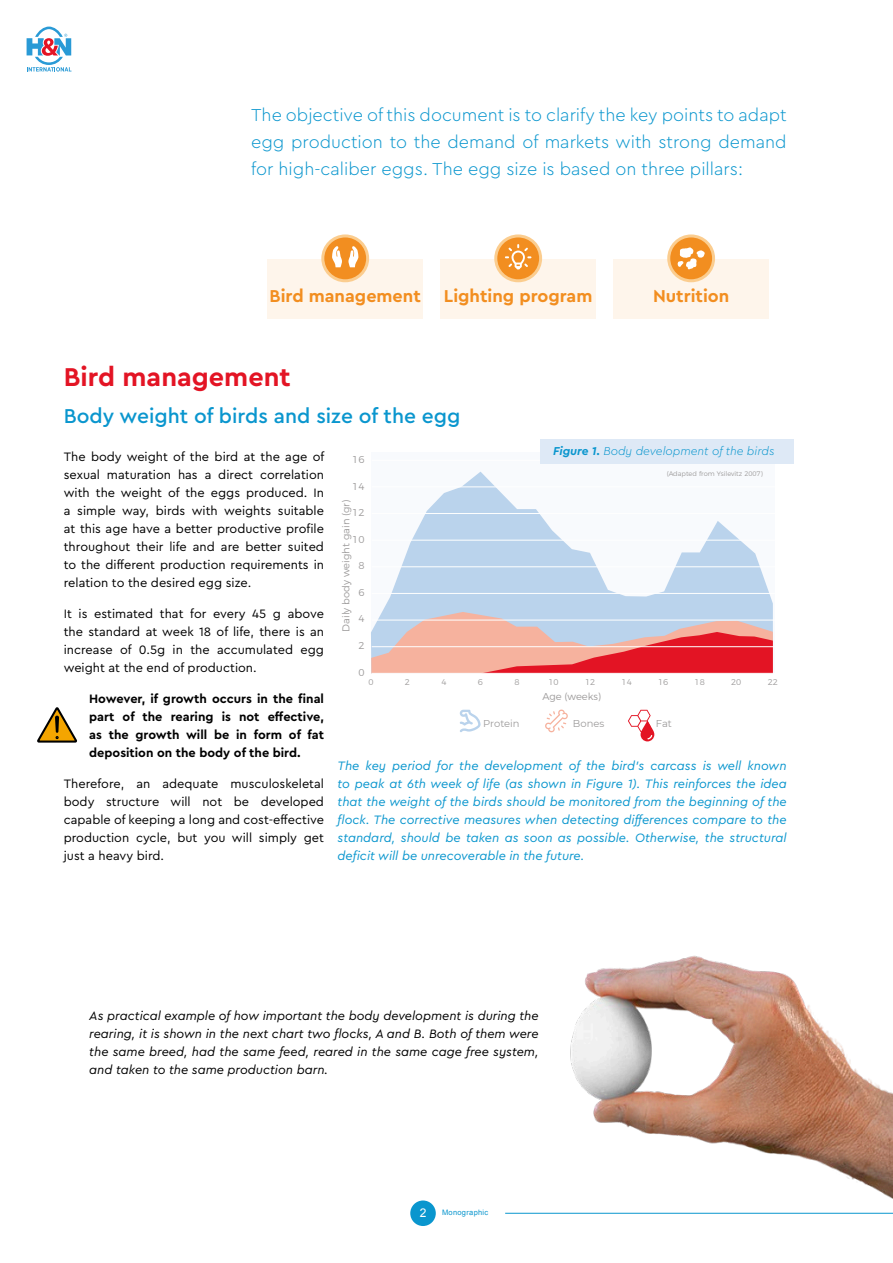
<style>
.page{position:relative;width:893px;height:1263px;background:#fff}
.page>*{position:absolute;margin:0;border:0;box-sizing:border-box;transform-origin:0 0}
.t1{font:700 27px "Cera Pro";color:#e31424}
.t2{font:500 21px "Cera Pro";color:#0a96ce}
.Destacado{font:300 18px/27px "Cera Pro";color:#0a96ce;text-align:justify}
.Destacado-2{font:700 18px "Cera Pro";color:#f28e20}
.Texto_base{font:12.75px/18px "Cera Pro";color:#000;text-align:justify}
.Texto_base-2{font:italic 12.75px/18px "Cera Pro";color:#0a96ce;text-align:justify}
.Texto_base-3{font:italic 12.75px/18px "Cera Pro";color:#000;text-align:justify}
.Texto_base-4{font:700 12.75px/18px "Cera Pro";color:#000;text-align:justify}
.Pie_de_foto{font:italic 300 12px "Cera Pro";color:#0a96ce}
.t3{font:12px "Arial";color:#fff}
.t4{font:300 9.9px "Montserrat";color:#9d9b9b}
.t5{font:9.9px "Montserrat";color:#9d9b9b}
.t6{font:300 8.25px "Montserrat";color:#9d9b9b}
.t7{font:7.5px "Arial";letter-spacing:.04em;color:#0a96ce}
.t8{font:300 6.6px "Montserrat";color:#9d9b9b}
.s1{font-weight:700}
</style>
<div class="page">
<img style="left:410px;top:955px;width:483px;height:271px">
<svg style="left:37px;top:707px;width:40px;height:36px"></svg>
<div style="left:372px;top:452px;width:403px;height:221px;background:#f8fafd"></div>
<svg style="left:382px;top:472px;width:391px;height:140px"></svg>
<svg style="left:371px;top:612px;width:402px;height:61px;background:#df9396"></svg>
<hr style="left:372px;top:460px;width:403px;height:1px;background:#fff">
<hr style="left:372px;top:487px;width:403px;height:1px;background:#fff">
<hr style="left:372px;top:513px;width:403px;height:1px;background:#fff">
<hr style="left:372px;top:540px;width:403px;height:1px;background:#fff">
<hr style="left:372px;top:566px;width:403px;height:1px;background:#fff">
<hr style="left:372px;top:593px;width:403px;height:1px;background:#fff">
<hr style="left:372px;top:620px;width:403px;height:1px;background:#fff">
<hr style="left:372px;top:646px;width:403px;height:1px;background:#fff">
<svg style="left:460px;top:710px;width:21px;height:22px"></svg>
<svg style="left:545px;top:709px;width:23px;height:24px"></svg>
<svg style="left:628px;top:710px;width:26px;height:31px"></svg>
<div style="left:540px;top:439px;width:253px;height:24px;background:#dee9f6"></div>
<div style="left:267px;top:259px;width:156px;height:60px;background:#fef5eb"></div>
<svg style="left:323px;top:236px;width:45px;height:45px"></svg>
<div style="left:321px;top:234px;width:48px;height:48px;border:3px solid #fbcd8f;border-radius:50%"></div>
<svg style="left:332px;top:246px;width:26px;height:21px"></svg>
<div style="left:440px;top:259px;width:156px;height:60px;background:#fef5eb"></div>
<svg style="left:496px;top:236px;width:45px;height:45px"></svg>
<div style="left:494px;top:234px;width:48px;height:48px;border:3px solid #fbcd8f;border-radius:50%"></div>
<svg style="left:505px;top:244px;width:26px;height:25px"></svg>
<div style="left:613px;top:259px;width:156px;height:60px;background:#fef5eb"></div>
<svg style="left:669px;top:236px;width:45px;height:45px"></svg>
<div style="left:667px;top:234px;width:48px;height:48px;border:3px solid #fbcd8f;border-radius:50%"></div>
<svg style="left:678px;top:247px;width:27px;height:22px"></svg>
<hr style="left:505px;top:1213px;width:388px;height:1px;background:#0a96ce">
<div style="left:410px;top:1200px;width:26px;height:26px;background:#0a96ce;border-radius:50%"></div>
<svg style="left:27px;top:27px;width:44px;height:45px"></svg>
<p class="Destacado" style="left:251px;top:101px;width:537px">The objective of this document is to clarify the key points to adapt egg production to the demand of markets with strong demand for high-caliber eggs. The egg size is based on three pillars:</p>
<p class="Destacado-2" style="left:270px;top:284px;width:153px">Bird management</p>
<p class="Destacado-2" style="left:444px;top:284px;width:150px">Lighting program</p>
<p class="Destacado-2" style="left:653px;top:284px;width:78px">Nutrition</p>
<p class="t1" style="left:64px;top:359px;width:228px">Bird management</p>
<p class="t2" style="left:64px;top:402px;width:398px">Body weight of birds and size of the egg</p>
<p class="Texto_base" style="left:64px;top:447px;width:262px">The body weight of the bird at the age of sexual maturation has a direct correlation with the weight of the eggs produced. In a simple way, birds with weights suitable at this age have a better productive profile throughout their life and are better suited to the different production requirements in relation to the desired egg size.</p>
<p class="Texto_base" style="left:64px;top:604px;width:262px">It is estimated that for every 45 g above the standard at week 18 of life, there is an increase of 0.5g in the accumulated egg weight at the end of production.</p>
<p class="Texto_base-4" style="left:89px;top:689px;width:236px">However, if growth occurs in the final part of the rearing is not effective, as the growth will be in form of fat deposition on the body of the bird.</p>
<p class="Texto_base" style="left:64px;top:774px;width:262px">Therefore, an adequate musculoskeletal body structure will not be developed capable of keeping a long and cost-effective production cycle, but you will simply get just a heavy bird.</p>
<p class="Pie_de_foto" style="left:553px;top:443px;width:223px"><span class="s1">Figure 1.</span> Body development of the birds</p>
<p class="t4" style="left:352px;top:452px;width:14px">16</p>
<p class="t4" style="left:352px;top:478px;width:14px">14</p>
<p class="t4" style="left:352px;top:505px;width:14px">12</p>
<p class="t4" style="left:352px;top:531px;width:14px">10</p>
<p class="t4" style="left:358px;top:558px;width:8px">8</p>
<p class="t4" style="left:358px;top:585px;width:8px">6</p>
<p class="t4" style="left:358px;top:611px;width:8px">4</p>
<p class="t4" style="left:358px;top:638px;width:8px">2</p>
<p class="t4" style="left:358px;top:664px;width:8px">0</p>
<p class="t8" style="left:667px;top:468px;width:98px">(Adapted from Ysilevitz 2007)</p>
<p class="t4" style="left:338px;top:632px;width:133px;rotate:-90deg">Daily body weight gain (gr)</p>
<p class="t6" style="left:368px;top:675px;width:7px">0</p>
<p class="t6" style="left:405px;top:675px;width:7px">2</p>
<p class="t6" style="left:441px;top:675px;width:7px">4</p>
<p class="t6" style="left:478px;top:675px;width:7px">6</p>
<p class="t6" style="left:514px;top:675px;width:7px">8</p>
<p class="t6" style="left:548px;top:675px;width:12px">10</p>
<p class="t6" style="left:585px;top:675px;width:12px">12</p>
<p class="t6" style="left:621px;top:675px;width:12px">14</p>
<p class="t6" style="left:658px;top:675px;width:12px">16</p>
<p class="t6" style="left:695px;top:675px;width:12px">18</p>
<p class="t6" style="left:731px;top:675px;width:12px">20</p>
<p class="t6" style="left:768px;top:675px;width:12px">22</p>
<p class="t5" style="left:483px;top:717px;width:38px">Protein</p>
<p class="t5" style="left:573px;top:717px;width:33px">Bones</p>
<p class="t5" style="left:656px;top:717px;width:18px">Fat</p>
<p class="t4" style="left:543px;top:689px;width:60px">Age (weeks)</p>
<p class="Texto_base-2" style="left:338px;top:756px;width:451px">The key period for the development of the bird’s carcass is well known to peak at 6th week of life (as shown in Figure 1). This reinforces the idea that the weight of the birds should be monitored from the beginning of the flock. The corrective measures when detecting differences compare to the standard, should be taken as soon as possible. Otherwise, the structural deficit will be unrecoverable in the future.</p>
<p class="Texto_base-3" style="left:89px;top:1006px;width:451px">As practical example of how important the body development is during the rearing, it is shown in the next chart two flocks, A and B. Both of them were the same breed, had the same feed, reared in the same cage free system, and taken to the same production barn.</p>
<p class="t3" style="left:420px;top:1205px;width:8px">2</p>
<p class="t7" style="left:442px;top:1207px;width:48px">Monographic</p>
</div>
